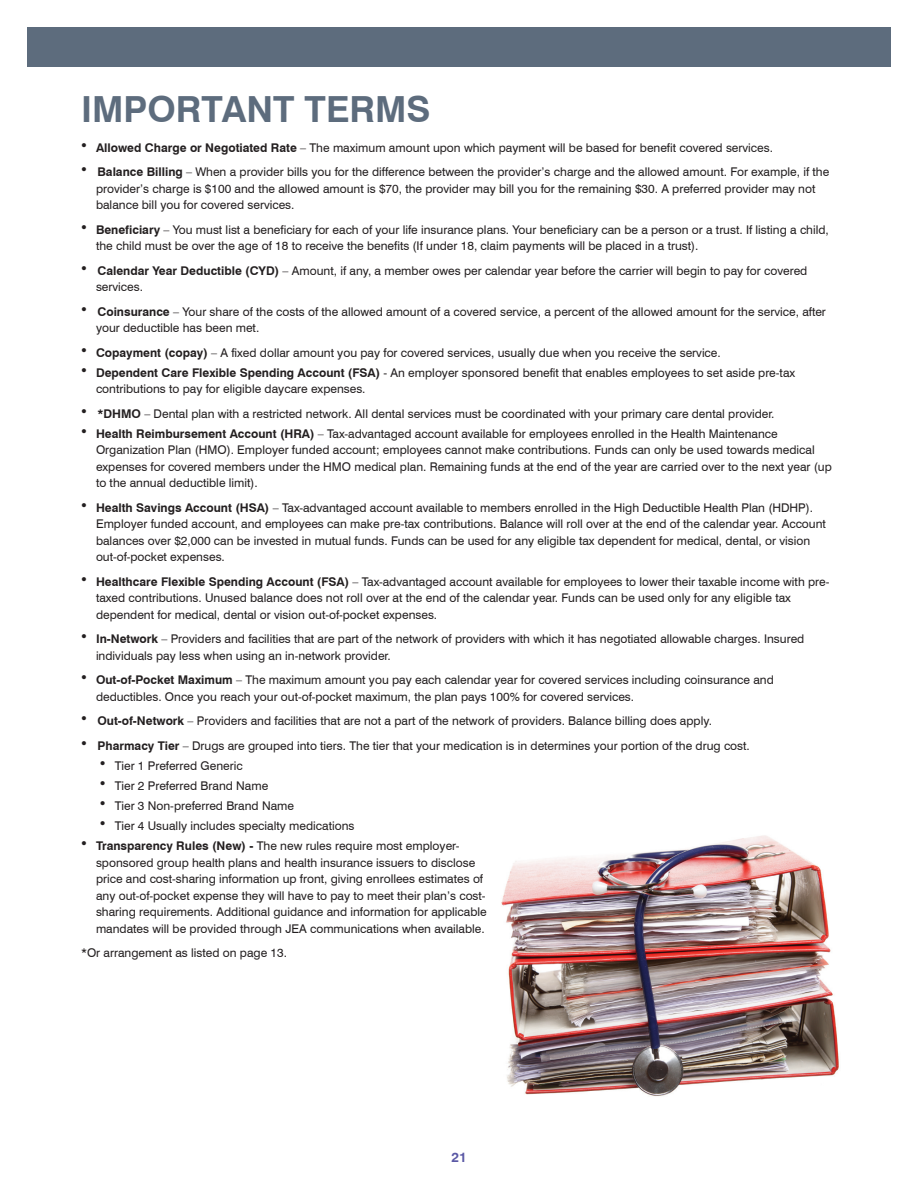
<style>
.page{position:relative;width:918px;height:1188px;background:#fff}
.page>*{position:absolute;margin:0;border:0;box-sizing:border-box;transform-origin:0 0}
.t1{font:700 36px "Swiss 721 BT";color:#5d6c7d}
.t2{font:700 13.5px "Swiss 721 BT";color:#5a58a5}
.t3{font:12px/16.5px "Swiss 721 BT";color:#231f20}
.s1{font-weight:700}
</style>
<div class="page">
<div style="left:27px;top:27px;width:864px;height:40px;background:#5d6c7d"></div>
<img style="left:501px;top:835px;width:338px;height:261px">
<h1 class="t1" style="left:81px;top:87px;width:351px">IMPORTANT TERMS</h1>
<p class="t3" style="left:96px;top:135px;width:735px;line-height:24.5px"><span class="s1">Allowed Charge or Negotiated Rate</span> – The maximum amount upon which payment will be based for benefit covered services.<br><span class="s1">Balance Billing</span> – When a provider bills you for the difference between the provider’s charge and the allowed amount. For example, if the</p>
<p class="t3" style="left:96px;top:180px;width:721px">provider’s charge is $100 and the allowed amount is $70, the provider may bill you for the remaining $30. A preferred provider may not balance bill you for covered services.</p>
<p class="t3" style="left:96px;top:221px;width:734px"><span class="s1">Beneficiary</span> – You must list a beneficiary for each of your life insurance plans. Your beneficiary can be a person or a trust. If listing a child, the child must be over the age of 18 to receive the benefits (If under 18, claim payments will be placed in a trust).</p>
<p class="t3" style="left:96px;top:262px;width:713px"><span class="s1">Calendar Year Deductible (CYD)</span> – Amount, if any, a member owes per calendar year before the carrier will begin to pay for covered services.</p>
<p class="t3" style="left:96px;top:303px;width:731px"><span class="s1">Coinsurance</span> – Your share of the costs of the allowed amount of a covered service, a percent of the allowed amount for the service, after your deductible has been met.</p>
<p class="t3" style="left:96px;top:343px;width:701px;line-height:20px"><span class="s1">Copayment (copay)</span> – A fixed dollar amount you pay for covered services, usually due when you receive the service.<br><span class="s1">Dependent Care Flexible Spending Account (FSA)</span> - An employer sponsored benefit that enables employees to set aside pre-tax</p>
<p class="t3" style="left:96px;top:377px;width:680px;line-height:24.5px">contributions to pay for eligible daycare expenses.<br><span class="s1">*DHMO</span> – Dental plan with a restricted network. All dental services must be coordinated with your primary care dental provider.</p>
<p class="t3" style="left:96px;top:425px;width:737px"><span class="s1">Health Reimbursement Account (HRA)</span> – Tax-advantaged account available for employees enrolled in the Health Maintenance Organization Plan (HMO). Employer funded account; employees cannot make contributions. Funds can only be used towards medical expenses for covered members under the HMO medical plan. Remaining funds at the end of the year are carried over to the next year (up to the annual deductible limit).</p>
<p class="t3" style="left:96px;top:499px;width:731px"><span class="s1">Health Savings Account (HSA)</span> – Tax-advantaged account available to members enrolled in the High Deductible Health Plan (HDHP).<br>Employer funded account, and employees can make pre-tax contributions. Balance will roll over at the end of the calendar year. Account balances over $2,000 can be invested in mutual funds. Funds can be used for any eligible tax dependent for medical, dental, or vision out-of-pocket expenses.</p>
<p class="t3" style="left:96px;top:573px;width:735px"><span class="s1">Healthcare Flexible Spending Account (FSA)</span> – Tax-advantaged account available for employees to lower their taxable income with pre&shy;taxed contributions. Unused balance does not roll over at the end of the calendar year. Funds can be used only for any eligible tax dependent for medical, dental or vision out-of-pocket expenses.</p>
<p class="t3" style="left:96px;top:631px;width:710px"><span class="s1">In-Network</span> – Providers and facilities that are part of the network of providers with which it has negotiated allowable charges. Insured individuals pay less when using an in-network provider.</p>
<p class="t3" style="left:96px;top:672px;width:679px"><span class="s1">Out-of-Pocket Maximum</span> – The maximum amount you pay each calendar year for covered services including coinsurance and deductibles. Once you reach your out-of-pocket maximum, the plan pays 100% for covered services.</p>
<p class="t3" style="left:98px;top:709px;width:654px;line-height:24.5px"><span class="s1">Out-of-Network</span> – Providers and facilities that are not a part of the network of providers. Balance billing does apply.<br><span class="s1">Pharmacy Tier</span> – Drugs are grouped into tiers. The tier that your medication is in determines your portion of the drug cost.</p>
<p class="t3" style="left:115px;top:757px;width:129px">Tier 1 Preferred Generic</p>
<p class="t3" style="left:115px;top:777px;width:155px">Tier 2 Preferred Brand Name</p>
<p class="t3" style="left:115px;top:797px;width:181px">Tier 3 Non-preferred Brand Name</p>
<p class="t3" style="left:115px;top:817px;width:241px">Tier 4 Usually includes specialty medications</p>
<p class="t3" style="left:96px;top:837px;width:365px"><span class="s1">Transparency Rules (New) -</span> The new rules require most employer-</p>
<p class="t3" style="left:96px;top:854px;width:392px">sponsored group health plans and health insurance issuers to disclose price and cost-sharing information up front, giving enrollees estimates of any out-of-pocket expense they will have to pay to meet their plan’s cost&shy;sharing requirements. Additional guidance and information for applicable mandates will be provided through JEA communications when available.</p>
<p class="t3" style="left:81px;top:944px;width:208px">*Or arrangement as listed on page 13.</p>
<p class="t2" style="left:451px;top:1149px;width:17px">21</p>
</div>
